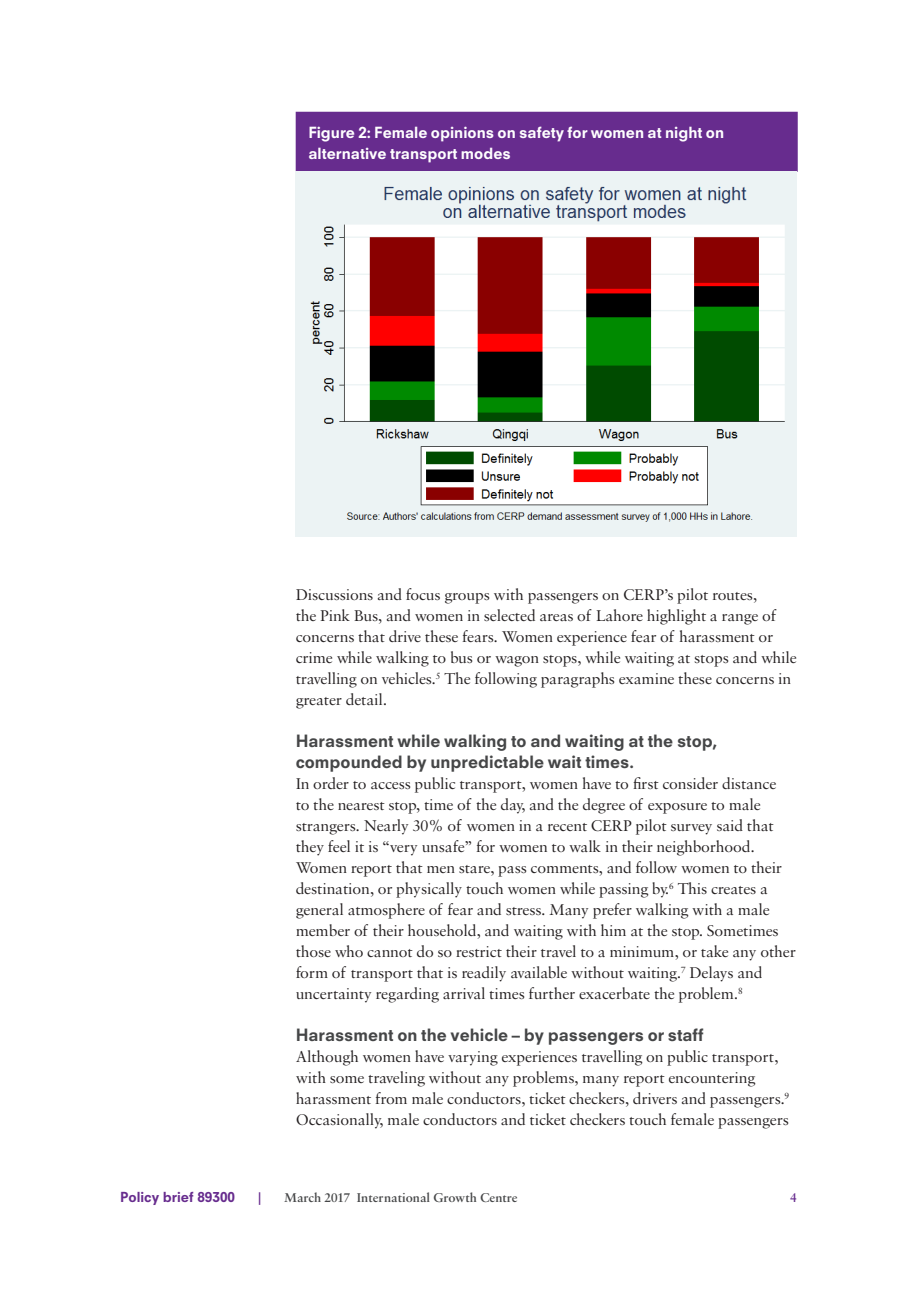
<style>
.page{position:relative;width:919px;height:1289px;background:#fff}
.page>*{position:absolute;margin:0;border:0;box-sizing:border-box;transform-origin:0 0}
.Body{font:16.5px/21px "Sabon MT Std";letter-spacing:-.01em;color:#231f20}
.Subhead_a{font:800 16.5px/21px "Neuzeit SLT Std";color:#454647}
.Figure_head_box_2{font:800 15px/21px "Neuzeit SLT Std";color:#fff}
.t1{font:600 13.5px "Sabon MT Std";color:#454647}
.t2{font:800 13.5px "Neuzeit SLT Std";color:#672c8e}
.t3{font:600 13.5px "Sabon MT Std";color:#672c8e}
</style>
<div class="page">
<div style="left:296px;top:112px;width:501px;height:60px;background:#672c8e"></div>
<img style="left:296px;top:172px;width:500px;height:365px">
<p class="Figure_head_box_2" style="left:308px;top:122px;width:417px">Figure 2: Female opinions on safety for women at night on alternative transport modes</p>
<p class="Body" style="left:296px;top:584px;width:502px">Discussions and focus groups with passengers on CERP’s pilot routes,<br>the Pink Bus, and women in selected areas of Lahore highlight a range of concerns that drive these fears. Women experience fear of harassment or crime while walking to bus or wagon stops, while waiting at stops and while travelling on vehicles.<sup>5</sup> The following paragraphs examine these concerns in greater detail.</p>
<p class="Subhead_a" style="left:296px;top:730px;width:423px">Harassment while walking to and waiting at the stop, compounded by unpredictable wait times.</p>
<p class="Body" style="left:296px;top:773px;width:501px">In order to access public transport, women have to first consider distance<br>to the nearest stop, time of the day, and the degree of exposure to male strangers. Nearly 30% of women in a recent CERP pilot survey said that they feel it is “very unsafe” for women to walk in their neighborhood.<br>Women report that men stare, pass comments, and follow women to their destination, or physically touch women while passing by.<sup>6</sup> This creates a general atmosphere of fear and stress. Many prefer walking with a male member of their household, and waiting with him at the stop. Sometimes those who cannot do so restrict their travel to a minimum, or take any other form of transport that is readily available without waiting.<sup>7</sup> Delays and uncertainty regarding arrival times further exacerbate the problem.<sup>8</sup></p>
<p class="Subhead_a" style="left:296px;top:1024px;width:409px">Harassment on the vehicle – by passengers or staff</p>
<p class="Body" style="left:296px;top:1046px;width:495px">Although women have varying experiences travelling on public transport, with some traveling without any problems, many report encountering harassment from male conductors, ticket checkers, drivers and passengers.<sup>9<br></sup>Occasionally, male conductors and ticket checkers touch female passengers</p>
<p class="t2" style="left:120px;top:1188px;width:116px">Policy brief 89300</p>
<p class="t3" style="left:258px;top:1188px;width:5px">|</p>
<p class="t1" style="left:284px;top:1188px;width:235px">March 2017 International Growth Centre</p>
<p class="t3" style="left:790px;top:1188px;width:8px">4</p>
</div>
